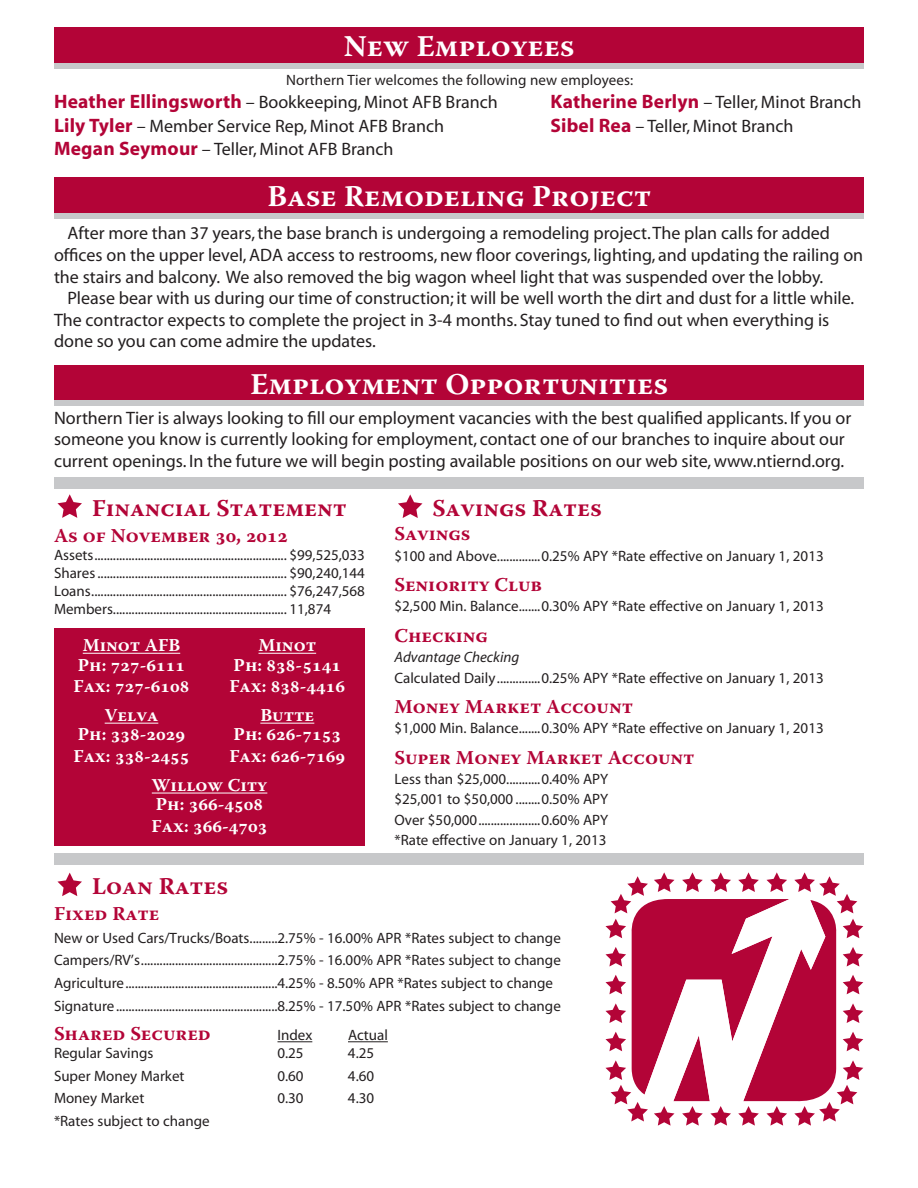
<style>
.page{position:relative;width:918px;height:1188px;background:#fff}
.page>*{position:absolute;margin:0;border:0;box-sizing:border-box;transform-origin:0 0}
.t1{font:700 30px "Warnock Pro";color:#fff}
.t2{font:700 24px "Warnock Pro";color:#b30437}
.t3{font:700 19.5px "Warnock Pro";color:#b30437}
.t4{font:18px/21.6px "Myriad";color:#231f20}
.t5{font:700 18px "Warnock Pro";color:#fff}
.t6{font:15px "Myriad";color:#231f20}
.t7{font:italic 15px "Myriad";color:#231f20}
.s1{font-weight:700;font-size:19.5px;color:#b30437}
</style>
<div class="page">
<div style="left:54px;top:477px;width:810px;height:12px;background:#c7c8ca"></div>
<div style="left:54px;top:853px;width:810px;height:11px;background:#c7c8ca"></div>
<svg style="left:606px;top:872px;width:257px;height:254px"></svg>
<hr style="left:278px;top:1041px;width:34px;height:1px;background:#231f20">
<hr style="left:348px;top:1041px;width:40px;height:1px;background:#231f20">
<svg style="left:57px;top:873px;width:25px;height:23px"></svg>
<div style="left:54px;top:628px;width:311px;height:217px;background:#b30437"></div>
<svg style="left:57px;top:494px;width:25px;height:24px"></svg>
<svg style="left:398px;top:494px;width:24px;height:24px"></svg>
<hr style="left:260px;top:723px;width:54px;height:1px;background:#fff">
<hr style="left:83px;top:653px;width:97px;height:1px;background:#fff">
<hr style="left:259px;top:653px;width:57px;height:1px;background:#fff">
<hr style="left:105px;top:723px;width:53px;height:1px;background:#fff">
<hr style="left:152px;top:793px;width:115px;height:1px;background:#fff">
<div style="left:54px;top:27px;width:810px;height:36px;background:#b30437"></div>
<div style="left:54px;top:63px;width:810px;height:5px;background:#c7c8ca"></div>
<div style="left:54px;top:365px;width:810px;height:35px;background:#b30437"></div>
<div style="left:54px;top:400px;width:810px;height:6px;background:#c7c8ca"></div>
<div style="left:54px;top:177px;width:810px;height:36px;background:#b30437"></div>
<div style="left:54px;top:213px;width:810px;height:6px;background:#c7c8ca"></div>
<p class="t1" style="left:344px;top:28px;width:232px">New Employees</p>
<p class="t6" style="left:286px;top:73px;width:349px">Northern Tier welcomes the following new employees:</p>
<p class="t4" style="left:54px;top:92px;width:445px"><span class="s1">Heather Ellingsworth</span> – Bookkeeping, Minot AFB Branch</p>
<p class="t4" style="left:54px;top:116px;width:392px"><span class="s1">Lily Tyler</span> – Member Service Rep, Minot AFB Branch</p>
<p class="t4" style="left:54px;top:139px;width:341px"><span class="s1">Megan Seymour</span> – Teller, Minot AFB Branch</p>
<p class="t4" style="left:550px;top:92px;width:313px"><span class="s1">Katherine Berlyn</span> – Teller, Minot Branch</p>
<p class="t4" style="left:550px;top:116px;width:245px"><span class="s1">Sibel Rea</span> – Teller, Minot Branch</p>
<p class="t1" style="left:267px;top:178px;width:385px">Base Remodeling Project</p>
<p class="t4" style="left:54px;top:223px;width:811px;text-indent:14px">After more than 37 years, the base branch is undergoing a remodeling project. The plan calls for added offices on the upper level, ADA access to restrooms, new floor coverings, lighting, and updating the railing on the stairs and balcony. We also removed the big wagon wheel light that was suspended over the lobby.</p>
<p class="t4" style="left:54px;top:288px;width:802px;text-indent:14px">Please bear with us during our time of construction; it will be well worth the dirt and dust for a little while.<br>The contractor expects to complete the project in 3-4 months. Stay tuned to find out when everything is done so you can come admire the updates.</p>
<p class="t1" style="left:250px;top:366px;width:419px">Employment Opportunities</p>
<p class="t4" style="left:54px;top:408px;width:799px">Northern Tier is always looking to fill our employment vacancies with the best qualified applicants. If you or someone you know is currently looking for employment, contact one of our branches to inquire about our current openings. In the future we will begin posting available positions on our web site, www.ntiernd.org.</p>
<p class="t2" style="left:92px;top:493px;width:256px">Financial Statement</p>
<p class="t3" style="left:54px;top:524px;width:236px">As of November 30, 2012</p>
<p class="t6" style="left:54px;top:547px;width:312px">Assets.............................................................. $99,525,033</p>
<p class="t6" style="left:54px;top:565px;width:312px">Shares............................................................. $90,240,144</p>
<p class="t6" style="left:54px;top:583px;width:312px">Loans............................................................... $76,247,568</p>
<p class="t6" style="left:54px;top:601px;width:279px">Members........................................................ 11,874</p>
<p class="t5" style="left:83px;top:634px;width:99px">Minot AFB</p>
<p class="t5" style="left:78px;top:654px;width:109px">Ph: 727-6111</p>
<p class="t5" style="left:74px;top:675px;width:117px">Fax: 727-6108</p>
<p class="t5" style="left:259px;top:634px;width:59px">Minot</p>
<p class="t5" style="left:234px;top:654px;width:109px">Ph: 838-5141</p>
<p class="t5" style="left:229px;top:675px;width:117px">Fax: 838-4416</p>
<p class="t5" style="left:260px;top:704px;width:55px">Butte</p>
<p class="t5" style="left:234px;top:724px;width:109px">Ph: 626-7153</p>
<p class="t5" style="left:229px;top:745px;width:117px">Fax: 626-7169</p>
<p class="t5" style="left:105px;top:704px;width:55px">Velva</p>
<p class="t5" style="left:78px;top:724px;width:109px">Ph: 338-2029</p>
<p class="t5" style="left:74px;top:745px;width:117px">Fax: 338-2455</p>
<p class="t5" style="left:152px;top:774px;width:117px">Willow City</p>
<p class="t5" style="left:156px;top:794px;width:109px">Ph: 366-4508</p>
<p class="t5" style="left:152px;top:815px;width:117px">Fax: 366-4703</p>
<p class="t2" style="left:92px;top:872px;width:138px">Loan Rates</p>
<p class="t2" style="left:433px;top:493px;width:171px">Savings Rates</p>
<p class="t3" style="left:394px;top:522px;width:78px">Savings</p>
<p class="t6" style="left:394px;top:548px;width:431px">$100 and Above..............0.25% APY *Rate effective on January 1, 2013</p>
<p class="t3" style="left:394px;top:573px;width:149px">Seniority Club</p>
<p class="t6" style="left:394px;top:599px;width:431px">$2,500 Min. Balance.......0.30% APY *Rate effective on January 1, 2013</p>
<p class="t3" style="left:394px;top:624px;width:95px">Checking</p>
<p class="t7" style="left:394px;top:650px;width:126px">Advantage Checking</p>
<p class="t6" style="left:394px;top:670px;width:431px">Calculated Daily..............0.25% APY *Rate effective on January 1, 2013</p>
<p class="t3" style="left:394px;top:695px;width:240px">Money Market Account</p>
<p class="t6" style="left:394px;top:721px;width:431px">$1,000 Min. Balance.......0.30% APY *Rate effective on January 1, 2013</p>
<p class="t3" style="left:394px;top:746px;width:302px">Super Money Market Account</p>
<p class="t6" style="left:394px;top:772px;width:215px">Less than $25,000...........0.40% APY</p>
<p class="t6" style="left:394px;top:792px;width:215px">$25,001 to $50,000 ........0.50% APY</p>
<p class="t6" style="left:394px;top:812px;width:215px">Over $50,000....................0.60% APY</p>
<p class="t6" style="left:394px;top:833px;width:213px">*Rate effective on January 1, 2013</p>
<p class="t3" style="left:54px;top:902px;width:107px">Fixed Rate</p>
<p class="t6" style="left:54px;top:930px;width:508px">New or Used Cars/Trucks/Boats.........2.75% - 16.00% APR *Rates subject to change</p>
<p class="t6" style="left:54px;top:953px;width:508px">Campers/RV’s............................................2.75% - 16.00% APR *Rates subject to change</p>
<p class="t6" style="left:54px;top:976px;width:501px">Agriculture.................................................4.25% - 8.50% APR *Rates subject to change</p>
<p class="t6" style="left:54px;top:998px;width:508px">Signature....................................................8.25% - 17.50% APR *Rates subject to change</p>
<p class="t3" style="left:54px;top:1022px;width:158px">Shared Secured</p>
<p class="t6" style="left:278px;top:1028px;width:36px">Index</p>
<p class="t6" style="left:348px;top:1028px;width:41px">Actual</p>
<p class="t6" style="left:54px;top:1046px;width:101px">Regular Savings</p>
<p class="t6" style="left:278px;top:1046px;width:28px">0.25</p>
<p class="t6" style="left:348px;top:1046px;width:28px">4.25</p>
<p class="t6" style="left:54px;top:1068px;width:132px">Super Money Market</p>
<p class="t6" style="left:278px;top:1068px;width:28px">0.60</p>
<p class="t6" style="left:348px;top:1068px;width:28px">4.60</p>
<p class="t6" style="left:54px;top:1091px;width:92px">Money Market</p>
<p class="t6" style="left:278px;top:1091px;width:28px">0.30</p>
<p class="t6" style="left:348px;top:1091px;width:28px">4.30</p>
<p class="t6" style="left:54px;top:1113px;width:157px">*Rates subject to change</p>
</div>
